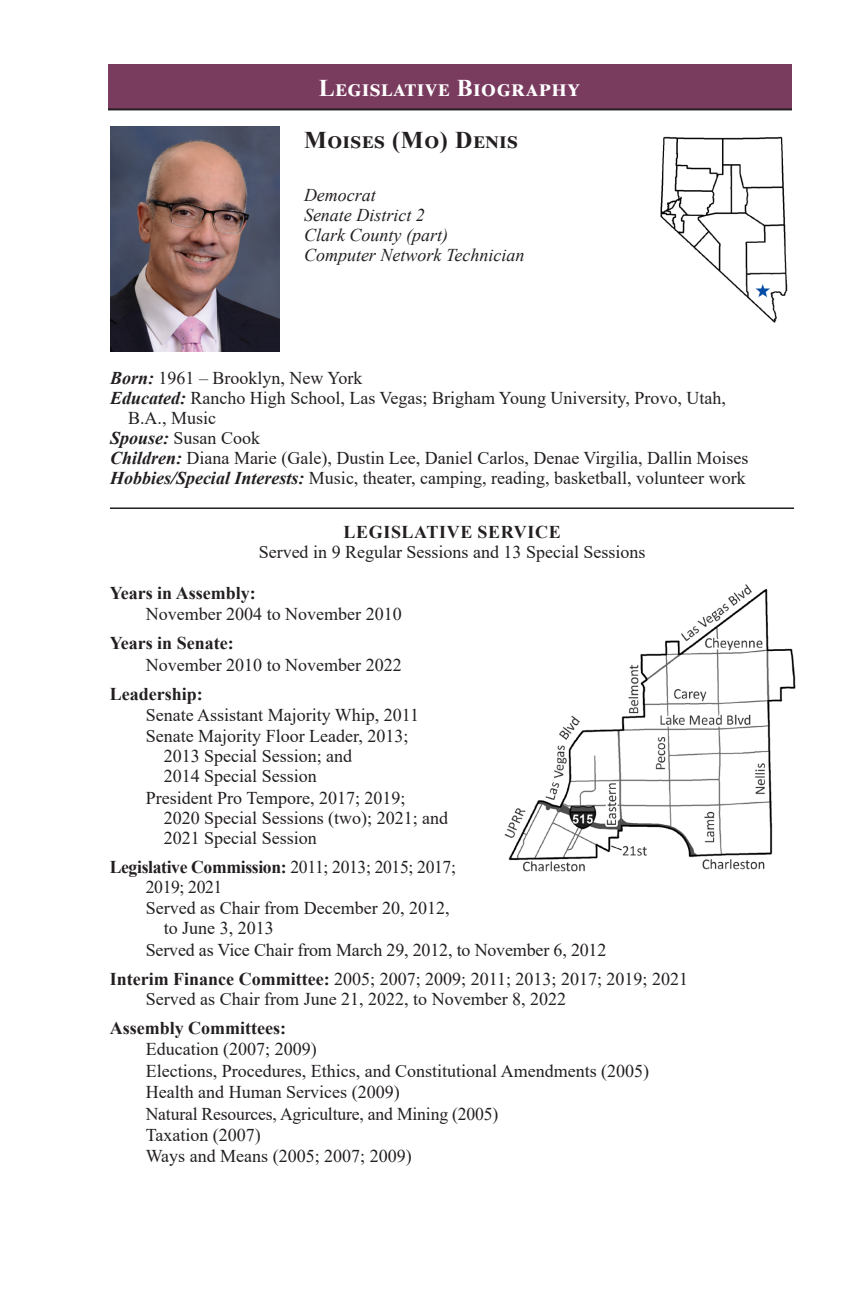
<style>
.page{position:relative;width:864px;height:1296px;background:#fff}
.page>*{position:absolute;margin:0;border:0;box-sizing:border-box;transform-origin:0 0}
.Name___Title_-_H2{font:700 24px "Times New Roman";letter-spacing:.06em;color:#fff}
.Name___Title_-_H2-2{font:700 24px "Times New Roman";letter-spacing:.03em;color:#231f20}
.Bio_with_indent_-_p{font:18px/20px "Times New Roman";color:#231f20}
.Body_-_p{font:18px "Times New Roman";color:#231f20}
.Body_-_p-2{font:italic 18px "Times New Roman";color:#231f20}
.Body_-_p-3{font:700 18px "Times New Roman";color:#231f20}
.Body_-_p-4{font:18px/20px "Times New Roman";letter-spacing:-.02em;color:#231f20}
.Body_-_p-5{font:700 18px "Times New Roman";letter-spacing:.035em;color:#231f20}
.s1{font-weight:700;font-style:italic}
.s2{font-weight:700}
</style>
<div class="page">
<div style="left:108px;top:64px;width:684px;height:45px;background:#793b5e"></div>
<hr style="left:108px;top:108px;width:684px;height:2px;background:#231f20">
<hr style="left:110px;top:507px;width:684px;height:2px;background:#231f20">
<img style="left:660px;top:136px;width:128px;height:187px">
<img style="left:504px;top:584px;width:292px;height:288px">
<img style="left:111px;top:127px;width:168px;height:224px">
<h2 class="Name___Title_-_H2" style="left:319px;top:71px;width:262px">Legislative Biography</h2>
<h2 class="Name___Title_-_H2-2" style="left:304px;top:123px;width:215px">Moises (Mo) Denis</h2>
<p class="Body_-_p-2" style="left:304px;top:182px;width:73px">Democrat</p>
<p class="Body_-_p-2" style="left:304px;top:202px;width:122px">Senate District 2</p>
<p class="Body_-_p-2" style="left:304px;top:222px;width:145px">Clark County (part)</p>
<p class="Body_-_p-2" style="left:304px;top:242px;width:222px">Computer Network Technician</p>
<p class="Body_-_p" style="left:110px;top:365px;width:254px"><span class="s1">Born:</span> 1961 – Brooklyn, New York</p>
<p class="Body_-_p" style="left:110px;top:385px;width:617px"><span class="s1">Educated:</span> Rancho High School, Las Vegas; Brigham Young University, Provo, Utah,</p>
<p class="Body_-_p" style="left:128px;top:405px;width:90px">B.A., Music</p>
<p class="Body_-_p" style="left:110px;top:425px;width:152px"><span class="s1">Spouse:</span> Susan Cook</p>
<p class="Body_-_p" style="left:110px;top:445px;width:640px"><span class="s1">Children:</span> Diana Marie (Gale), Dustin Lee, Daniel Carlos, Denae Virgilia, Dallin Moises</p>
<p class="Body_-_p" style="left:110px;top:465px;width:637px"><span class="s1">Hobbies/Special Interests:</span> Music, theater, camping, reading, basketball, volunteer work</p>
<p class="Body_-_p-5" style="left:343px;top:519px;width:219px">LEGISLATIVE SERVICE</p>
<p class="Body_-_p" style="left:259px;top:540px;width:388px">Served in 9 Regular Sessions and 13 Special Sessions</p>
<p class="Body_-_p-3" style="left:110px;top:580px;width:147px">Years in Assembly:</p>
<p class="Bio_with_indent_-_p" style="left:146px;top:604px;width:257px">November 2004 to November 2010</p>
<p class="Body_-_p-3" style="left:110px;top:630px;width:125px">Years in Senate:</p>
<p class="Bio_with_indent_-_p" style="left:146px;top:654px;width:257px">November 2010 to November 2022</p>
<p class="Body_-_p-3" style="left:110px;top:681px;width:95px">Leadership:</p>
<p class="Bio_with_indent_-_p" style="left:146px;top:704px;width:275px">Senate Assistant Majority Whip, 2011</p>
<p class="Bio_with_indent_-_p" style="left:146px;top:726px;width:264px">Senate Majority Floor Leader, 2013;</p>
<p class="Bio_with_indent_-_p" style="left:164px;top:746px;width:190px">2013 Special Session; and</p>
<p class="Bio_with_indent_-_p" style="left:164px;top:766px;width:155px">2014 Special Session</p>
<p class="Bio_with_indent_-_p" style="left:146px;top:787px;width:261px">President Pro Tempore, 2017; 2019;</p>
<p class="Bio_with_indent_-_p" style="left:164px;top:807px;width:286px">2020 Special Sessions (two); 2021; and<br>2021 Special Session</p>
<p class="Body_-_p-4" style="left:146px;top:856px;width:312px;text-indent:-36px"><span class="s2">Legislative Commission:</span> 2011; 2013; 2015; 2017;<br>2019; 2021</p>
<p class="Bio_with_indent_-_p" style="left:146px;top:898px;width:305px">Served as Chair from December 20, 2012,</p>
<p class="Bio_with_indent_-_p" style="left:164px;top:918px;width:111px">to June 3, 2013</p>
<p class="Bio_with_indent_-_p" style="left:146px;top:939px;width:462px">Served as Vice Chair from March 29, 2012, to November 6, 2012</p>
<p class="Body_-_p" style="left:110px;top:966px;width:580px"><span class="s2">Interim Finance Committee:</span> 2005; 2007; 2009; 2011; 2013; 2017; 2019; 2021</p>
<p class="Body_-_p" style="left:146px;top:986px;width:422px">Served as Chair from June 21, 2022, to November 8, 2022</p>
<p class="Body_-_p-3" style="left:110px;top:1015px;width:178px">Assembly Committees:</p>
<p class="Bio_with_indent_-_p" style="left:146px;top:1039px;width:172px">Education (2007; 2009)</p>
<p class="Bio_with_indent_-_p" style="left:146px;top:1060px;width:505px">Elections, Procedures, Ethics, and Constitutional Amendments (2005)</p>
<p class="Bio_with_indent_-_p" style="left:146px;top:1082px;width:255px">Health and Human Services (2009)</p>
<p class="Bio_with_indent_-_p" style="left:146px;top:1103px;width:354px">Natural Resources, Agriculture, and Mining (2005)</p>
<p class="Bio_with_indent_-_p" style="left:146px;top:1124px;width:117px">Taxation (2007)</p>
<p class="Bio_with_indent_-_p" style="left:146px;top:1146px;width:268px">Ways and Means (2005; 2007; 2009)</p>
</div>
